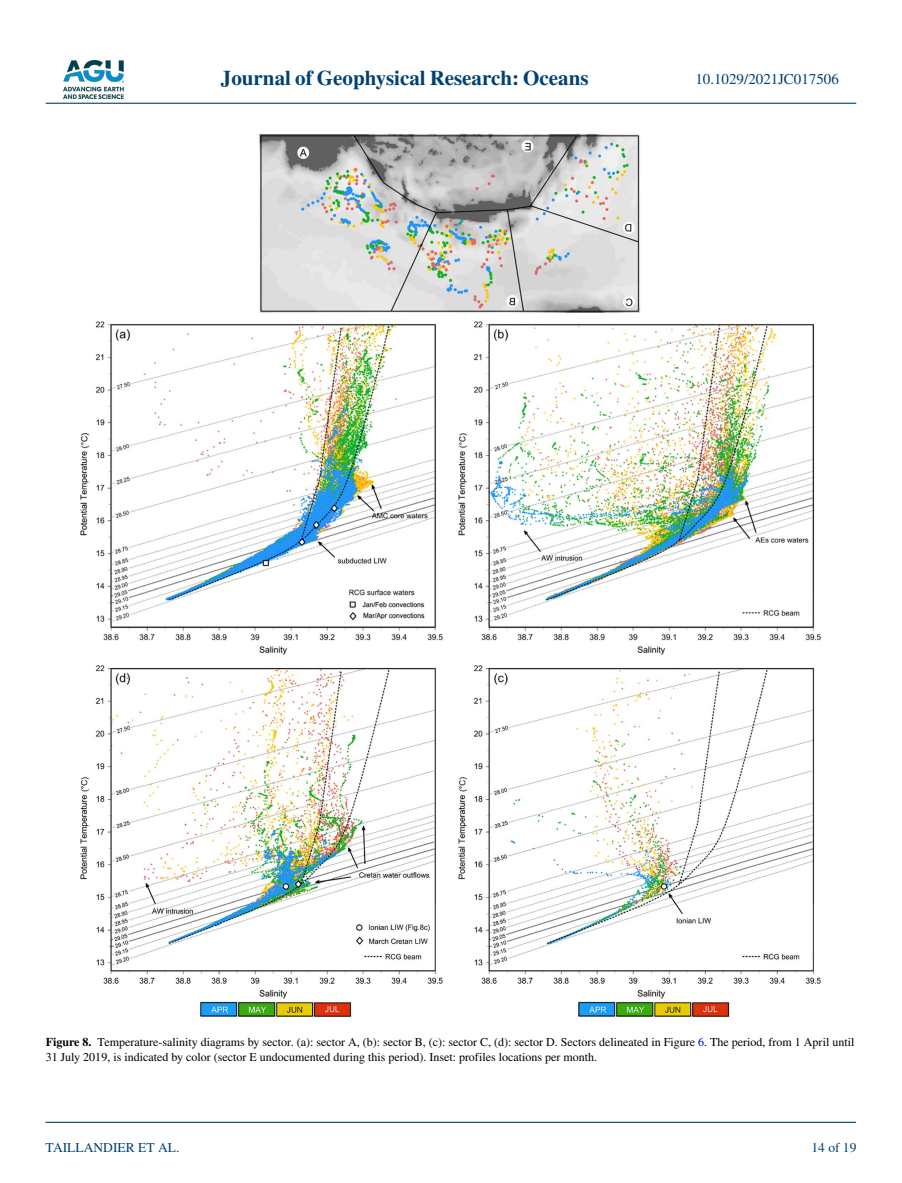
<style>
.page{position:relative;width:902px;height:1183px;background:#fff}
.page>*{position:absolute;margin:0;border:0;box-sizing:border-box;transform-origin:0 0}
.t1{font:700 21px "STIX";color:#004174}
.t2{font:15px "STIX";color:#004174}
.t3{font:13.5px "STIX";color:#004174}
.t4{font:12px/15px "STIX";color:#000}
.s1{font-weight:700}
.s2{color:#00f}
</style>
<div class="page">
<img style="left:63px;top:60px;width:60px;height:39px">
<hr style="left:46px;top:103px;width:810px;height:1px;background:#004174">
<hr style="left:45px;top:1121px;width:810px;height:1px;background:#004174">
<img style="left:80px;top:134px;width:741px;height:882px">
<h1 class="t1" style="left:221px;top:66px;width:369px">Journal of Geophysical Research: Oceans</h1>
<p class="t2" style="left:695px;top:69px;width:145px">10.1029/2021JC017506</p>
<p class="t4" style="left:46px;top:1034px;width:810px"><span class="s1">Figure 8.</span> Temperature-salinity diagrams by sector. (a): sector A, (b): sector B, (c): sector C, (d): sector D. Sectors delineated in Figure <span class="s2">6</span>. The period, from 1 April until<br>31 July 2019, is indicated by color (sector E undocumented during this period). Inset: profiles locations per month.</p>
<p class="t3" style="left:45px;top:1138px;width:135px">TAILLANDIER ET AL.</p>
<p class="t3" style="left:811px;top:1138px;width:46px">14 of 19</p>
</div>
